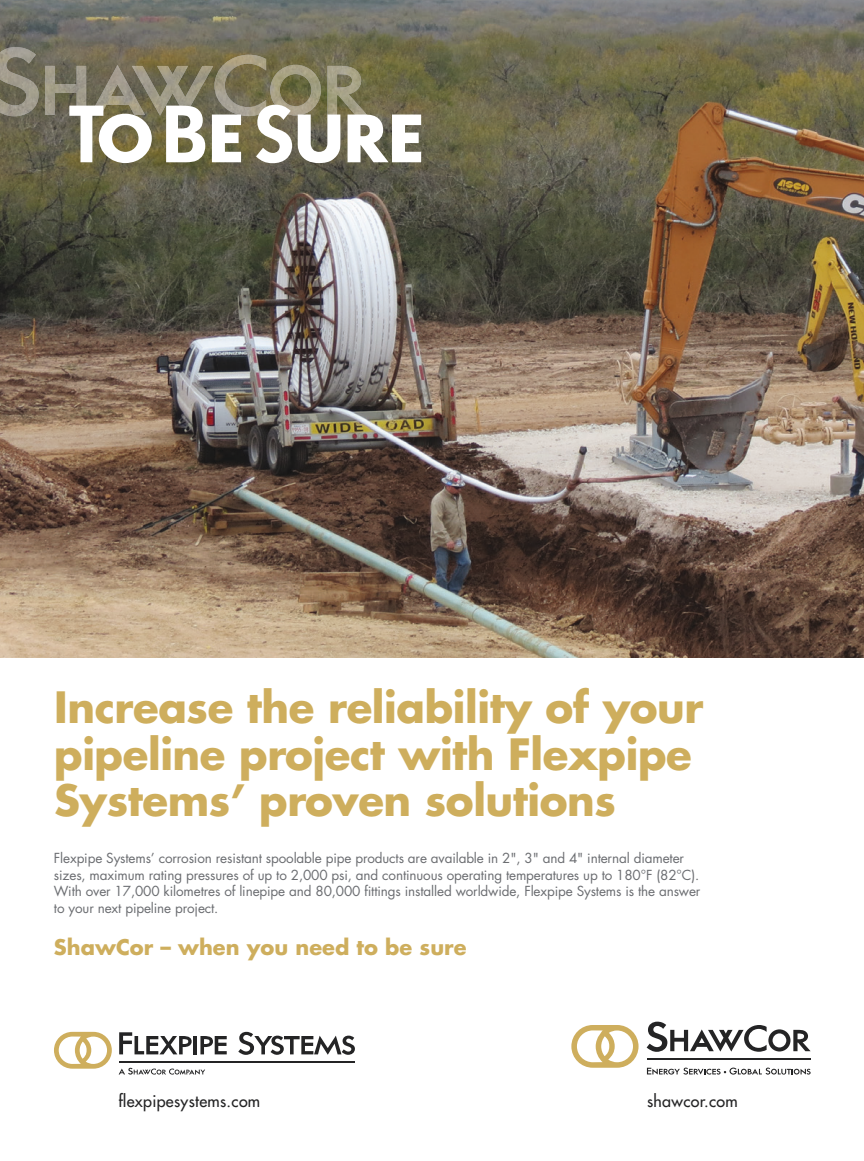
<style>
.page{position:relative;width:864px;height:1161px;background:#fff}
.page>*{position:absolute;margin:0;border:0;box-sizing:border-box;transform-origin:0 0}
.t1{font:700 42px/46.5px "Futura";letter-spacing:-.01em;color:#ceae5d}
.t2{font:700 21px "Futura";color:#ceae5d}
.t3{font:16.05px "Futura";letter-spacing:.02em;color:#242425}
.t4{font:13.5px/16.5px "Futura";letter-spacing:-.01em;color:#6b6d71}
</style>
<div class="page">
<img style="left:0;top:0;width:864px;height:658px">
<svg style="left:119px;top:1068px;width:86px;height:7px"></svg>
<svg style="left:54px;top:1032px;width:58px;height:37px"></svg>
<hr style="left:194px;top:1036px;width:3px;height:18px;background:#242425">
<svg style="left:200px;top:1036px;width:27px;height:18px"></svg>
<svg style="left:119px;top:1032px;width:73px;height:22px"></svg>
<svg style="left:238px;top:1032px;width:117px;height:23px"></svg>
<hr style="left:119px;top:1061px;width:235px;height:1px;background:#242425">
<svg style="left:571px;top:1025px;width:68px;height:43px"></svg>
<svg style="left:647px;top:1022px;width:164px;height:30px"></svg>
<svg style="left:647px;top:1068px;width:164px;height:7px"></svg>
<hr style="left:647px;top:1059px;width:164px;height:1px;background:#242425">
<img style="left:0;top:47px;width:367px;height:69px">
<svg style="left:69px;top:105px;width:352px;height:58px"></svg>
<h1 class="t1" style="left:54px;top:683px;width:651px">Increase the reliability of your pipeline project with Flexpipe<br>Systems’ proven solutions</h1>
<p class="t4" style="left:54px;top:850px;width:648px">Flexpipe Systems’ corrosion resistant spoolable pipe products are available in 2", 3" and 4" internal diameter sizes, maximum rating pressures of up to 2,000 psi, and continuous operating temperatures up to 180°F (82°C).<br>With over 17,000 kilometres of linepipe and 80,000 fittings installed worldwide, Flexpipe Systems is the answer to your next pipeline project.</p>
<h2 class="t2" style="left:54px;top:932px;width:414px">ShawCor – when you need to be sure</h2>
<p class="t3" style="left:118px;top:1091px;width:143px">flexpipesystems.com</p>
<p class="t3" style="left:647px;top:1091px;width:92px">shawcor.com</p>
</div>
